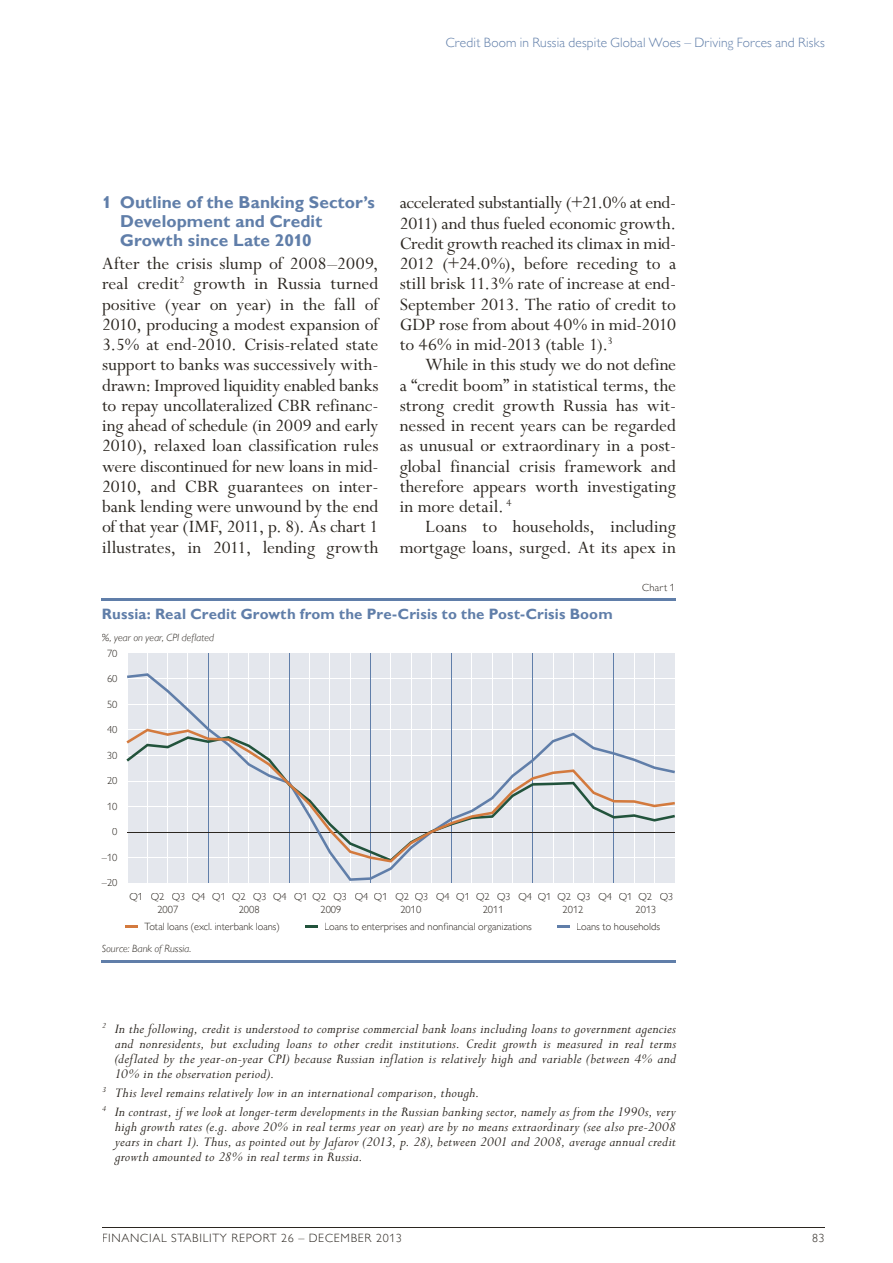
<style>
.page{position:relative;width:893px;height:1263px;background:#fff}
.page>*{position:absolute;margin:0;border:0;box-sizing:border-box;transform-origin:0 0}
.t1{font:19.5px/20.2px "Perpetua Std";color:#2b2620;text-align:justify}
.t2{font:700 17.25px/18.8px "Gill Sans MT Pro";color:#607ea9}
.t3{font:italic 15px/15px "Perpetua Std";letter-spacing:.015em;color:#2b2620;text-align:justify}
.t4{font:700 15px "Gill Sans MT Pro";letter-spacing:.01em;color:#607ea9}
.t5{font:300 13.5px "Gill Sans MT Pro";letter-spacing:.01em;color:#607ea9}
.t6{font:300 12px "Gill Sans MT Pro";letter-spacing:.06em;color:#2b2620}
.t7{font:300 10.5px/12.8px "Gill Sans MT Pro";color:#2b2620}
.t8{font:italic 300 10.5px "Gill Sans MT Pro";letter-spacing:.01em;color:#2b2620}
</style>
<div class="page">
<hr style="left:102px;top:1227px;width:723px;height:1px;background:#2b2620">
<hr style="left:102px;top:598px;width:574px;height:2px;background:#607ea9">
<hr style="left:102px;top:960px;width:574px;height:3px;background:#607ea9">
<svg style="left:125px;top:926px;width:13px;height:2px"></svg>
<svg style="left:305px;top:926px;width:13px;height:2px"></svg>
<svg style="left:557px;top:926px;width:13px;height:2px"></svg>
<div style="left:127px;top:653px;width:548px;height:230px;background:#e4e7ed"></div>
<hr style="left:654px;top:653px;width:1px;height:230px;background:#fff">
<hr style="left:634px;top:653px;width:1px;height:230px;background:#fff">
<hr style="left:614px;top:653px;width:1px;height:230px;background:#607ea9">
<hr style="left:593px;top:653px;width:1px;height:230px;background:#fff">
<hr style="left:573px;top:653px;width:1px;height:230px;background:#fff">
<hr style="left:553px;top:653px;width:1px;height:230px;background:#fff">
<hr style="left:532px;top:653px;width:1px;height:230px;background:#607ea9">
<hr style="left:512px;top:653px;width:1px;height:230px;background:#fff">
<hr style="left:492px;top:653px;width:1px;height:230px;background:#fff">
<hr style="left:472px;top:653px;width:1px;height:230px;background:#fff">
<hr style="left:451px;top:653px;width:1px;height:230px;background:#607ea9">
<hr style="left:431px;top:653px;width:1px;height:230px;background:#fff">
<hr style="left:411px;top:653px;width:1px;height:230px;background:#fff">
<hr style="left:390px;top:653px;width:1px;height:230px;background:#fff">
<hr style="left:370px;top:653px;width:1px;height:230px;background:#607ea9">
<hr style="left:350px;top:653px;width:1px;height:230px;background:#fff">
<hr style="left:329px;top:653px;width:1px;height:230px;background:#fff">
<hr style="left:309px;top:653px;width:1px;height:230px;background:#fff">
<hr style="left:289px;top:653px;width:1px;height:230px;background:#607ea9">
<hr style="left:269px;top:653px;width:1px;height:230px;background:#fff">
<hr style="left:248px;top:653px;width:1px;height:230px;background:#fff">
<hr style="left:228px;top:653px;width:1px;height:230px;background:#fff">
<hr style="left:208px;top:653px;width:1px;height:230px;background:#607ea9">
<hr style="left:188px;top:653px;width:1px;height:230px;background:#fff">
<hr style="left:167px;top:653px;width:1px;height:230px;background:#fff">
<hr style="left:147px;top:653px;width:1px;height:230px;background:#fff">
<hr style="left:127px;top:653px;width:1px;height:230px;background:#fff">
<svg style="left:127px;top:673px;width:548px;height:208px"></svg>
<svg style="left:126px;top:729px;width:549px;height:133px"></svg>
<p class="t5" style="left:446px;top:35px;width:381px">Credit Boom in Russia despite Global Woes – Driving Forces and Risks</p>
<p class="t2" style="left:120px;top:193px;width:256px;text-indent:-18px">1 Outline of the Banking Sector’s<br>Development and Credit<br>Growth since Late 2010</p>
<p class="t1" style="left:102px;top:254px;width:278px">After the crisis slump of 2008–2009, real credit<sup>2</sup> growth in Russia turned positive (year on year) in the fall of 2010, producing a modest expansion of 3.5% at end-2010. Crisis-related state support to banks was successively with&shy;drawn: Improved liquidity enabled banks to repay uncollateralized CBR refinanc&shy;ing ahead of schedule (in 2009 and early 2010), relaxed loan classification rules were discontinued for new loans in mid-2010, and CBR guarantees on inter&shy;bank lending were unwound by the end of that year (IMF, 2011, p. 8). As chart 1 illustrates, in 2011, lending growth</p>
<p class="t1" style="left:400px;top:193px;width:278px">accelerated substantially (+21.0% at end-2011) and thus fueled economic growth.<br>Credit growth reached its climax in mid-2012 (+24.0%), before receding to a still brisk 11.3% rate of increase at end-September 2013. The ratio of credit to GDP rose from about 40% in mid-2010 to 46% in mid-2013 (table 1).<sup>3</sup></p>
<p class="t1" style="left:400px;top:355px;width:278px;text-indent:26px">While in this study we do not define a “credit boom” in statistical terms, the strong credit growth Russia has wit&shy;nessed in recent years can be regarded as unusual or extraordinary in a post&shy;global financial crisis framework and therefore appears worth investigating in more detail. <sup>4</sup></p>
<p class="t1" style="left:400px;top:517px;width:278px;text-align:right">Loans to households, including mortgage loans, surged. At its apex in</p>
<p class="t7" style="left:642px;top:581px;width:34px">Chart 1</p>
<p class="t4" style="left:102px;top:605px;width:512px">Russia: Real Credit Growth from the Pre-Crisis to the Post-Crisis Boom</p>
<p class="t8" style="left:102px;top:631px;width:114px">%, year on year, CPI deflated</p>
<p class="t7" style="left:107px;top:647px;width:12px">70</p>
<p class="t7" style="left:107px;top:672px;width:12px">60</p>
<p class="t7" style="left:107px;top:698px;width:12px">50</p>
<p class="t7" style="left:107px;top:723px;width:12px">40</p>
<p class="t7" style="left:107px;top:749px;width:12px">30</p>
<p class="t7" style="left:107px;top:774px;width:12px">20</p>
<p class="t7" style="left:107px;top:800px;width:12px">10</p>
<p class="t7" style="left:112px;top:825px;width:7px">0</p>
<p class="t7" style="left:102px;top:851px;width:17px">–10</p>
<p class="t7" style="left:102px;top:876px;width:17px">–20</p>
<p class="t7" style="left:129px;top:890px;width:15px">Q1</p>
<p class="t7" style="left:157px;top:890px;width:22px;text-indent:-7px">Q2<br>2007</p>
<p class="t7" style="left:239px;top:890px;width:22px;text-indent:-67px">Q3 Q4 Q1 Q2<br>2008</p>
<p class="t7" style="left:320px;top:890px;width:22px;text-indent:-67px">Q3 Q4 Q1 Q2<br>2009</p>
<p class="t7" style="left:400px;top:890px;width:22px;text-indent:-67px">Q3 Q4 Q1 Q2<br>2010</p>
<p class="t7" style="left:483px;top:890px;width:22px;text-indent:-68px">Q3 Q4 Q1 Q2<br>2011</p>
<p class="t7" style="left:563px;top:890px;width:22px;text-indent:-65px">Q3 Q4 Q1 Q2<br>2012</p>
<p class="t7" style="left:636px;top:890px;width:39px;text-indent:-59px">Q3 Q4 Q1 Q2 Q3<br>2013</p>
<p class="t7" style="left:145px;top:920px;width:137px">Total loans (excl. interbank loans)</p>
<p class="t7" style="left:324px;top:920px;width:209px">Loans to enterprises and nonfinancial organizations</p>
<p class="t7" style="left:576px;top:920px;width:85px">Loans to households</p>
<p class="t8" style="left:102px;top:942px;width:91px">Source: Bank of Russia.</p>
<p class="t3" style="left:115px;top:1021px;width:563px;text-indent:-13px"><sup>2</sup> In the following, credit is understood to comprise commercial bank loans including loans to government agencies and nonresidents, but excluding loans to other credit institutions. Credit growth is measured in real terms (deflated by the year-on-year CPI) because Russian inflation is relatively high and variable (between 4% and 10% in the observation period).</p>
<p class="t3" style="left:102px;top:1084px;width:575px;line-height:19.2px"><sup>3</sup> This level remains relatively low in an international comparison, though.<br><sup>4</sup> In contrast, if we look at longer-term developments in the Russian banking sector, namely as from the 1990s, very</p>
<p class="t3" style="left:115px;top:1120px;width:563px">high growth rates (e.g. above 20% in real terms year on year) are by no means extraordinary (see also pre-2008 years in chart 1). Thus, as pointed out by Jafarov (2013, p. 28), between 2001 and 2008, average annual credit growth amounted to 28% in real terms in Russia.</p>
<p class="t6" style="left:102px;top:1231px;width:302px">FINANCIAL STABILITY REPORT 26 – DECEMBER 2013</p>
<p class="t6" style="left:812px;top:1231px;width:14px">83</p>
</div>
